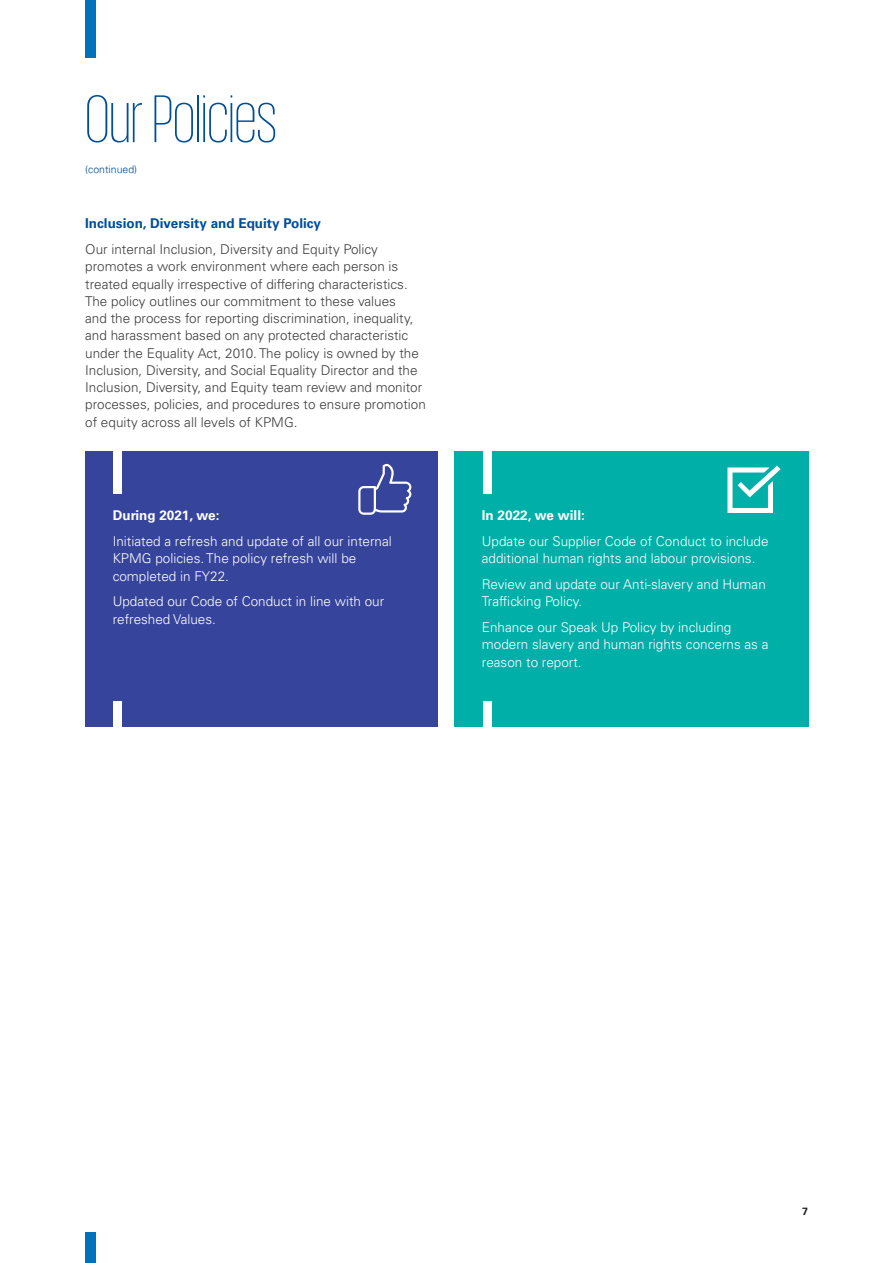
<style>
.page{position:relative;width:893px;height:1263px;background:#fff}
.page>*{position:absolute;margin:0;border:0;box-sizing:border-box;transform-origin:0 0}
.t1{font:200 69px "KPMG";color:#014d97}
.t2{font:300 13.5px/17.2px "Univers LT Std";color:#3e3e3f}
.t3{font:300 13.5px/17.2px "Univers LT Std";color:#fff}
.t4{font:700 13.5px "Univers LT Std";color:#014d97}
.t5{font:700 13.5px "Univers LT Std";color:#fff}
.t6{font:300 10.5px "Univers 45";color:#014d97}
.t7{font:700 10.5px "Univers LT Std";color:#231f20}
</style>
<div class="page">
<div style="left:454px;top:451px;width:355px;height:275px;background:#00afa8"></div>
<div style="left:483px;top:451px;width:8px;height:42px;background:#fff"></div>
<div style="left:483px;top:701px;width:9px;height:25px;background:#fff"></div>
<svg style="left:727px;top:466px;width:54px;height:47px"></svg>
<div style="left:85px;top:451px;width:353px;height:275px;background:#36449c"></div>
<div style="left:114px;top:451px;width:8px;height:42px;background:#fff"></div>
<div style="left:114px;top:701px;width:8px;height:25px;background:#fff"></div>
<svg style="left:358px;top:464px;width:53px;height:51px"></svg>
<hr style="left:374px;top:488px;width:2px;height:22px;background:#fff">
<div style="left:85px;top:0;width:11px;height:57px;background:#0072bc"></div>
<div style="left:85px;top:1232px;width:11px;height:31px;background:#0072bc"></div>
<h1 class="t1" style="left:85px;top:86px;width:193px">Our Policies</h1>
<p class="t6" style="left:85px;top:163px;width:53px">(continued)</p>
<p class="t4" style="left:85px;top:216px;width:237px">Inclusion, Diversity and Equity Policy</p>
<p class="t2" style="left:85px;top:241px;width:342px">Our internal Inclusion, Diversity and Equity Policy promotes a work environment where each person is treated equally irrespective of differing characteristics.<br>The policy outlines our commitment to these values<br>and the process for reporting discrimination, inequality, and harassment based on any protected characteristic under the Equality Act, 2010. The policy is owned by the Inclusion, Diversity, and Social Equality Director and the Inclusion, Diversity, and Equity team review and monitor processes, policies, and procedures to ensure promotion of equity across all levels of KPMG.</p>
<p class="t5" style="left:113px;top:508px;width:108px">During 2021, we:</p>
<p class="t3" style="left:113px;top:533px;width:281px">Initiated a refresh and update of all our internal<br>KPMG policies. The policy refresh will be completed in FY22.</p>
<p class="t3" style="left:113px;top:593px;width:273px">Updated our Code of Conduct in line with our refreshed Values.</p>
<p class="t5" style="left:482px;top:508px;width:104px">In 2022, we will:</p>
<p class="t3" style="left:482px;top:533px;width:288px">Update our Supplier Code of Conduct to include additional human rights and labour provisions.</p>
<p class="t3" style="left:482px;top:576px;width:285px">Review and update our Anti-slavery and Human<br>Trafficking Policy.</p>
<p class="t3" style="left:482px;top:619px;width:288px">Enhance our Speak Up Policy by including modern slavery and human rights concerns as a reason to report.</p>
<p class="t7" style="left:802px;top:1205px;width:7px">7</p>
</div>
